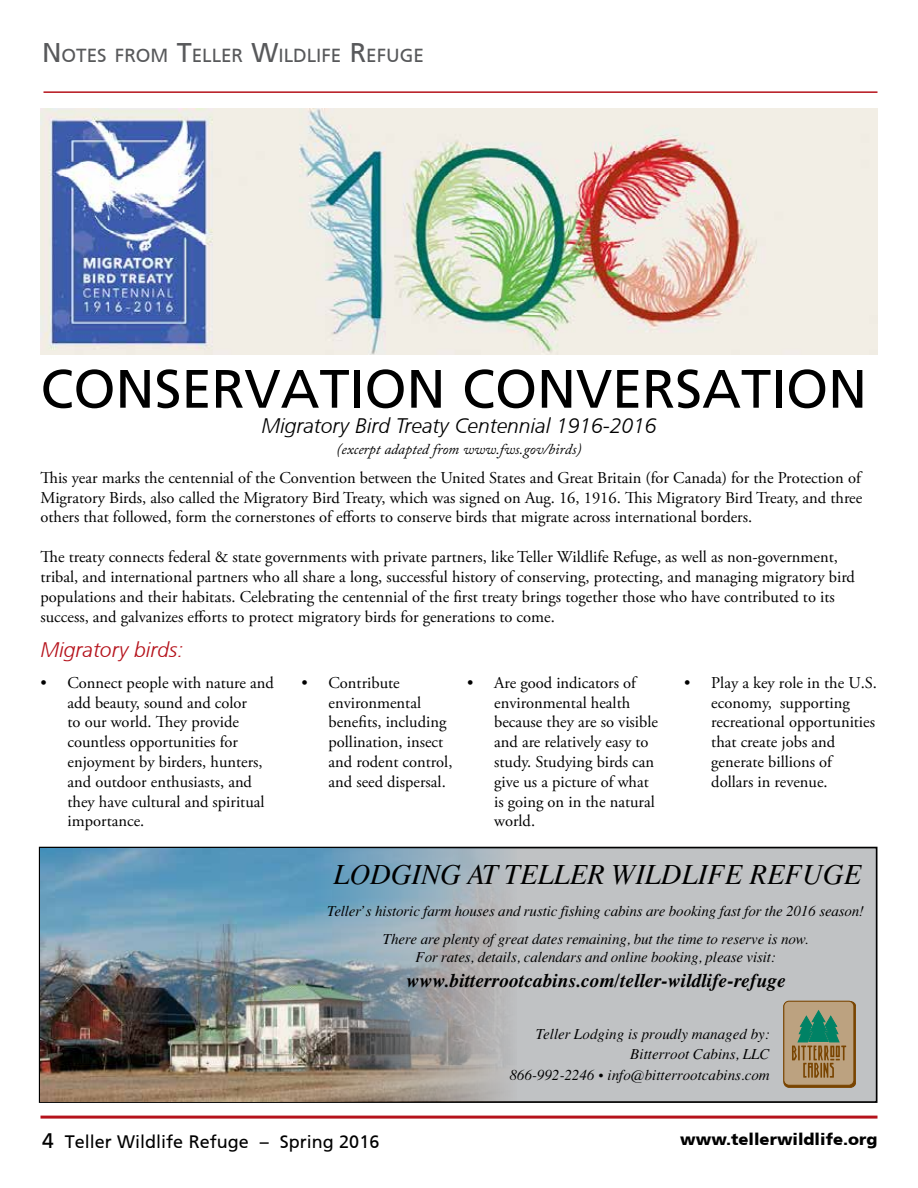
<style>
.page{position:relative;width:918px;height:1188px;background:#fff}
.page>*{position:absolute;margin:0;border:0;box-sizing:border-box;transform-origin:0 0}
.t1{font:54px "Frutiger CE";color:#000}
.t2{font:italic 28.8px "Times";color:#000}
.t3{font:italic 300 21px "Frutiger CE";color:#000}
.t4{font:italic 300 21px "Frutiger CE";color:#b5121b}
.t5{font:italic 700 19.5px "Times";color:#000}
.t6{font:18.9px "Frutiger CE";color:#58595b}
.t7{font:18px "Frutiger CE";color:#000}
.t8{font:16.5px/19.8px "Adobe Garamond Pro";color:#000}
.t9{font:900 16.5px "Frutiger CE";color:#000}
.t10{font:italic 15px/20.2px "Times";letter-spacing:-.01em;color:#000;text-align:right}
.t11{font:italic 15px "Adobe Caslon Pro";color:#000}
.s1{font-size:27px}
.s2{font-size:21px}
</style>
<div class="page">
<div style="left:40px;top:848px;width:837px;height:254px;background:#c0c2c4"></div>
<div style="left:39px;top:847px;width:838px;height:256px;border:2px solid #000"></div>
<hr style="left:40px;top:1116px;width:838px;height:3px;background:#b5121b">
<hr style="left:44px;top:91px;width:834px;height:2px;background:#b5121b">
<img style="left:40px;top:108px;width:838px;height:247px">
<div style="left:784px;top:1001px;width:72px;height:87px;border:1px solid #794400;border-radius:5px"></div>
<div style="left:784px;top:1001px;width:70px;height:84px;background:#bca280;border-radius:5px"></div>
<div style="left:784px;top:1001px;width:70px;height:84px;border:1px solid #794400;border-radius:5px"></div>
<svg style="left:792px;top:1010px;width:54px;height:68px"></svg>
<img style="left:40px;top:848px;width:477px;height:253px">
<p class="t6" style="left:42px;top:45px;width:383px"><span class="s1">N</span>OTES FROM <span class="s1">T</span>ELLER <span class="s1">W</span>ILDLIFE <span class="s1">R</span>EFUGE</p>
<h1 class="t1" style="left:40px;top:358px;width:828px">CONSERVATION CONVERSATION</h1>
<p class="t3" style="left:261px;top:413px;width:397px">Migratory Bird Treaty Centennial 1916-2016</p>
<p class="t11" style="left:336px;top:440px;width:247px">(excerpt adapted from www.fws.gov/birds)</p>
<p class="t8" style="left:40px;top:468px;width:823px;text-align:justify">This year marks the centennial of the Convention between the United States and Great Britain (for Canada) for the Protection of Migratory Birds, also called the Migratory Bird Treaty, which was signed on Aug. 16, 1916. This Migratory Bird Treaty, and three others that followed, form the cornerstones of efforts to conserve birds that migrate across international borders.</p>
<p class="t8" style="left:40px;top:548px;width:816px">The treaty connects federal &amp; state governments with private partners, like Teller Wildlife Refuge, as well as non-government, tribal, and international partners who all share a long, successful history of conserving, protecting, and managing migratory bird populations and their habitats. Celebrating the centennial of the first treaty brings together those who have contributed to its success, and galvanizes efforts to protect migratory birds for generations to come.</p>
<p class="t4" style="left:40px;top:638px;width:144px">Migratory birds:</p>
<p class="t8" style="left:67px;top:673px;width:208px;text-indent:-27px">• Connect people with nature and add beauty, sound and color<br>to our world. They provide countless opportunities for enjoyment by birders, hunters, and outdoor enthusiasts, and they have cultural and spiritual importance.</p>
<p class="t8" style="left:328px;top:673px;width:125px;text-indent:-27px">• Contribute environmental benefits, including pollination, insect and rodent control, and seed dispersal.</p>
<p class="t8" style="left:494px;top:673px;width:165px;text-indent:-27px">• Are good indicators of environmental health because they are so visible and are relatively easy to study. Studying birds can give us a picture of what is going on in the natural world.</p>
<p class="t8" style="left:711px;top:673px;width:165px;text-indent:-27px">• Play a key role in the U.S. economy, supporting recreational opportunities that create jobs and generate billions of dollars in revenue.</p>
<h2 class="t2" style="left:334px;top:858px;width:529px">LODGING AT TELLER WILDLIFE REFUGE</h2>
<p class="t10" style="left:328px;top:896px;width:538px;line-height:28.5px;text-align:center">Teller’s historic farm houses and rustic fishing cabins are booking fast for the 2016 season!<br>There are plenty of great dates remaining, but the time to reserve is now.</p>
<p class="t10" style="left:416px;top:947px;width:361px">For rates, details, calendars and online booking, please visit:</p>
<p class="t5" style="left:406px;top:970px;width:381px">www.bitterrootcabins.com/teller-wildlife-refuge</p>
<p class="t10" style="left:510px;top:1024px;width:262px">Teller Lodging is proudly managed by:<br>Bitterroot Cabins, LLC<br>866-992-2246 • info@bitterrootcabins.com</p>
<p class="t7" style="left:42px;top:1131px;width:339px"><span class="s2">4</span> Teller Wildlife Refuge – Spring 2016</p>
<p class="t9" style="left:680px;top:1129px;width:199px">www.tellerwildlife.org</p>
</div>
